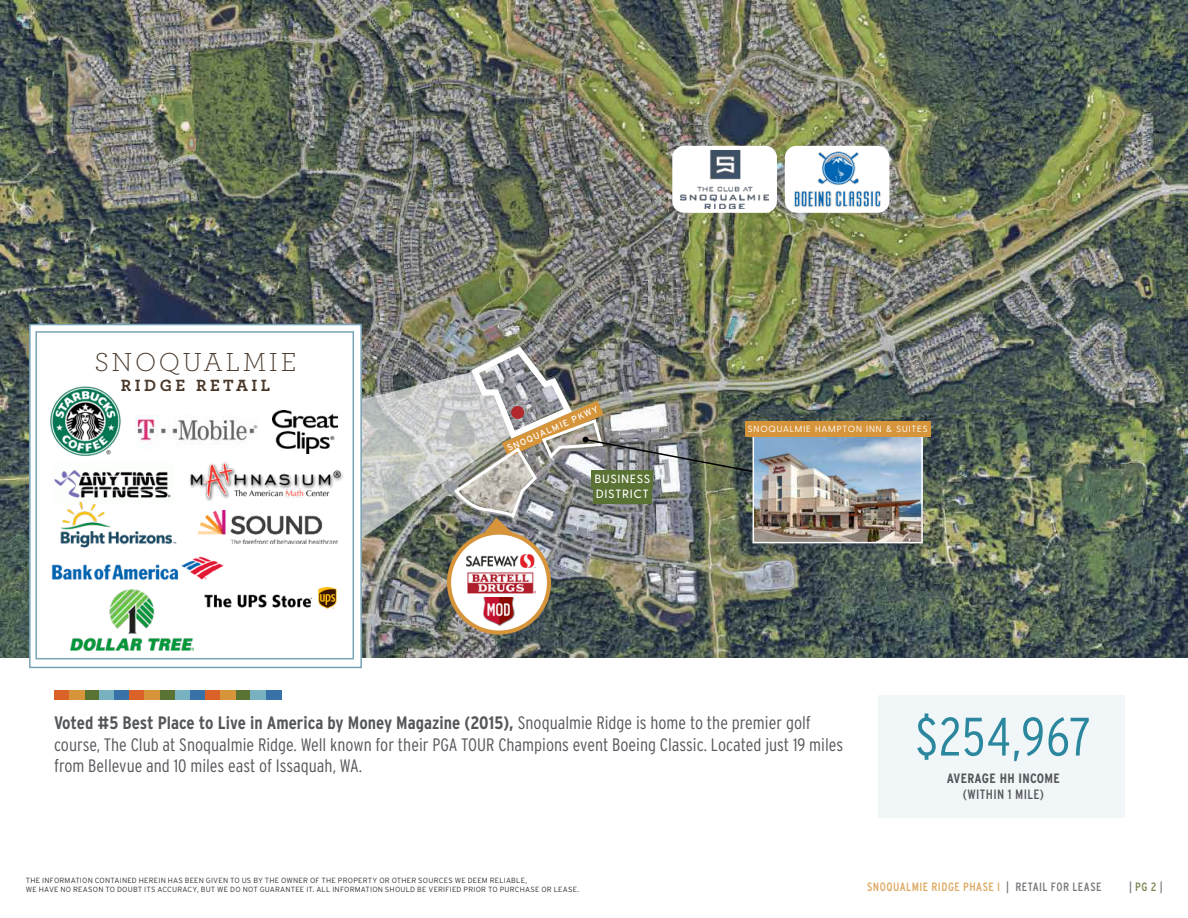
<style>
.page{position:relative;width:1188px;height:918px;background:#fff}
.page>*{position:absolute;margin:0;border:0;box-sizing:border-box;transform-origin:0 0}
.t1{font:300 54px "Interstate Condensed";letter-spacing:.015em;color:#2a879e}
.t2{font:300 27.3px "Archer";letter-spacing:.1em;color:#483729}
.t3{font:300 18px/21.6px "Interstate Condensed";color:#54565a}
.t4{font:700 17.1px "Archer";letter-spacing:.2em;color:#483729}
.t5{font:700 13.5px "Interstate Condensed";letter-spacing:.025em;color:#54565a}
.t6{font:13.5px "Interstate Condensed";letter-spacing:.025em;color:#54565a}
.t7{font:12px "Interstate Condensed";letter-spacing:.04em;color:#dea75f}
.GRAY_BLOCK_TEXT_copy{font:500 12px "Greycliff CF";letter-spacing:.05em;color:#fff}
.t8{font:12px "Interstate Condensed";color:#75854e}
.GRAY_BLOCK_TEXT_copy_2{font:9px "Greycliff CF";letter-spacing:.1em;color:#fff}
.GRAY_BLOCK_TEXT_copy_2-2{font:9px "Interstate";color:#fff}
.t9{font:300 7.5px/9px "Interstate";letter-spacing:.025em;color:#333}
.s1{font-weight:700}
.s2{color:#76777b}
</style>
<div class="page">
<div style="left:878px;top:695px;width:247px;height:122px;background:#f1f6f8"></div>
<img style="left:0;top:0;width:1188px;height:658px">
<div style="left:672px;top:146px;width:105px;height:67px;background:#fff;border-radius:12px"></div>
<img style="left:681px;top:151px;width:88px;height:57px">
<div style="left:785px;top:146px;width:104px;height:67px;background:#fff;border-radius:12px"></div>
<img style="left:794px;top:151px;width:87px;height:56px">
<div style="left:84px;top:690px;width:15px;height:10px;background:#5a7233"></div>
<div style="left:54px;top:690px;width:15px;height:10px;background:#da6127"></div>
<div style="left:69px;top:690px;width:15px;height:10px;background:#d6953b"></div>
<div style="left:99px;top:690px;width:16px;height:10px;background:#78b2c1"></div>
<div style="left:115px;top:690px;width:15px;height:10px;background:#3872a8"></div>
<div style="left:160px;top:690px;width:15px;height:10px;background:#5a7233"></div>
<div style="left:130px;top:690px;width:15px;height:10px;background:#da6127"></div>
<div style="left:145px;top:690px;width:15px;height:10px;background:#d6953b"></div>
<div style="left:175px;top:690px;width:15px;height:10px;background:#78b2c1"></div>
<div style="left:190px;top:690px;width:15px;height:10px;background:#3872a8"></div>
<div style="left:236px;top:690px;width:15px;height:10px;background:#5a7233"></div>
<div style="left:205px;top:690px;width:16px;height:10px;background:#da6127"></div>
<div style="left:221px;top:690px;width:15px;height:10px;background:#d6953b"></div>
<div style="left:251px;top:690px;width:15px;height:10px;background:#78b2c1"></div>
<div style="left:266px;top:690px;width:15px;height:10px;background:#3872a8"></div>
<div style="left:449px;top:533px;width:100px;height:100px;background:#fff;border-radius:50%"></div>
<div style="left:447px;top:531px;width:104px;height:104px;border:4px solid #d6953b;border-radius:50%"></div>
<img style="left:467px;top:555px;width:68px;height:13px">
<img style="left:483px;top:597px;width:32px;height:29px">
<img style="left:467px;top:572px;width:68px;height:22px">
<img style="left:362px;top:343px;width:397px;height:196px">
<img style="left:756px;top:437px;width:164px;height:103px">
<div style="left:753px;top:429px;width:170px;height:114px;border:2px solid #fff"></div>
<div style="left:745px;top:422px;width:185px;height:15px;background:#d6953b"></div>
<div style="left:592px;top:470px;width:61px;height:18px;background:#5a7233"></div>
<div style="left:593px;top:485px;width:59px;height:18px;background:#5a7233"></div>
<div style="left:29px;top:324px;width:333px;height:344px;background:#fff;border:2px solid #78a4b7"></div>
<div style="left:35px;top:331px;width:319px;height:328px;background:#fff;border:2px solid #78a4b7"></div>
<img style="left:54px;top:470px;width:117px;height:27px">
<img style="left:60px;top:497px;width:117px;height:51px">
<img style="left:51px;top:556px;width:173px;height:24px">
<img style="left:189px;top:462px;width:154px;height:39px">
<img style="left:198px;top:510px;width:139px;height:34px">
<img style="left:135px;top:416px;width:122px;height:31px">
<img style="left:50px;top:386px;width:71px;height:70px">
<img style="left:273px;top:411px;width:64px;height:42px">
<img style="left:204px;top:587px;width:133px;height:22px">
<img style="left:70px;top:589px;width:123px;height:61px">
<p class="t2" style="left:94px;top:344px;width:204px">SNOQUALMIE</p>
<p class="t4" style="left:121px;top:372px;width:151px">RIDGE RETAIL</p>
<p class="GRAY_BLOCK_TEXT_copy_2-2" style="left:505px;top:444px;width:100px;rotate:-24deg">SNOQUALMIE PKWY</p>
<p class="GRAY_BLOCK_TEXT_copy" style="left:594px;top:470px;width:57px">BUSINESS</p>
<p class="GRAY_BLOCK_TEXT_copy" style="left:596px;top:485px;width:55px">DISTRICT</p>
<p class="GRAY_BLOCK_TEXT_copy_2" style="left:748px;top:424px;width:181px">SNOQUALMIE HAMPTON INN &amp; SUITES</p>
<p class="t3" style="left:54px;top:712px;width:791px"><span class="s1">Voted #5 Best Place to Live in America by Money Magazine (2015),</span> Snoqualmie Ridge is home to the premier golf course, The Club at Snoqualmie Ridge. Well known for their PGA TOUR Champions event Boeing Classic. Located just 19 miles from Bellevue and 10 miles east of Issaquah, WA.</p>
<p class="t1" style="left:915px;top:706px;width:178px">$254,967</p>
<p class="t5" style="left:947px;top:770px;width:115px">AVERAGE HH INCOME</p>
<p class="t6" style="left:963px;top:786px;width:83px">(WITHIN 1 MILE)</p>
<p class="t9" style="left:26px;top:876px;width:555px">THE INFORMATION CONTAINED HEREIN HAS BEEN GIVEN TO US BY THE OWNER OF THE PROPERTY OR OTHER SOURCES WE DEEM RELIABLE,<br>WE HAVE NO REASON TO DOUBT ITS ACCURACY, BUT WE DO NOT GUARANTEE IT. ALL INFORMATION SHOULD BE VERIFIED PRIOR TO PURCHASE OR LEASE.</p>
<p class="t7" style="left:867px;top:880px;width:236px">SNOQUALMIE RIDGE PHASE I <span class="s2">| RETAIL FOR LEASE</span></p>
<p class="t8" style="left:1129px;top:880px;width:35px"><span class="s2">|</span> PG 2 <span class="s2">|</span></p>
</div>
